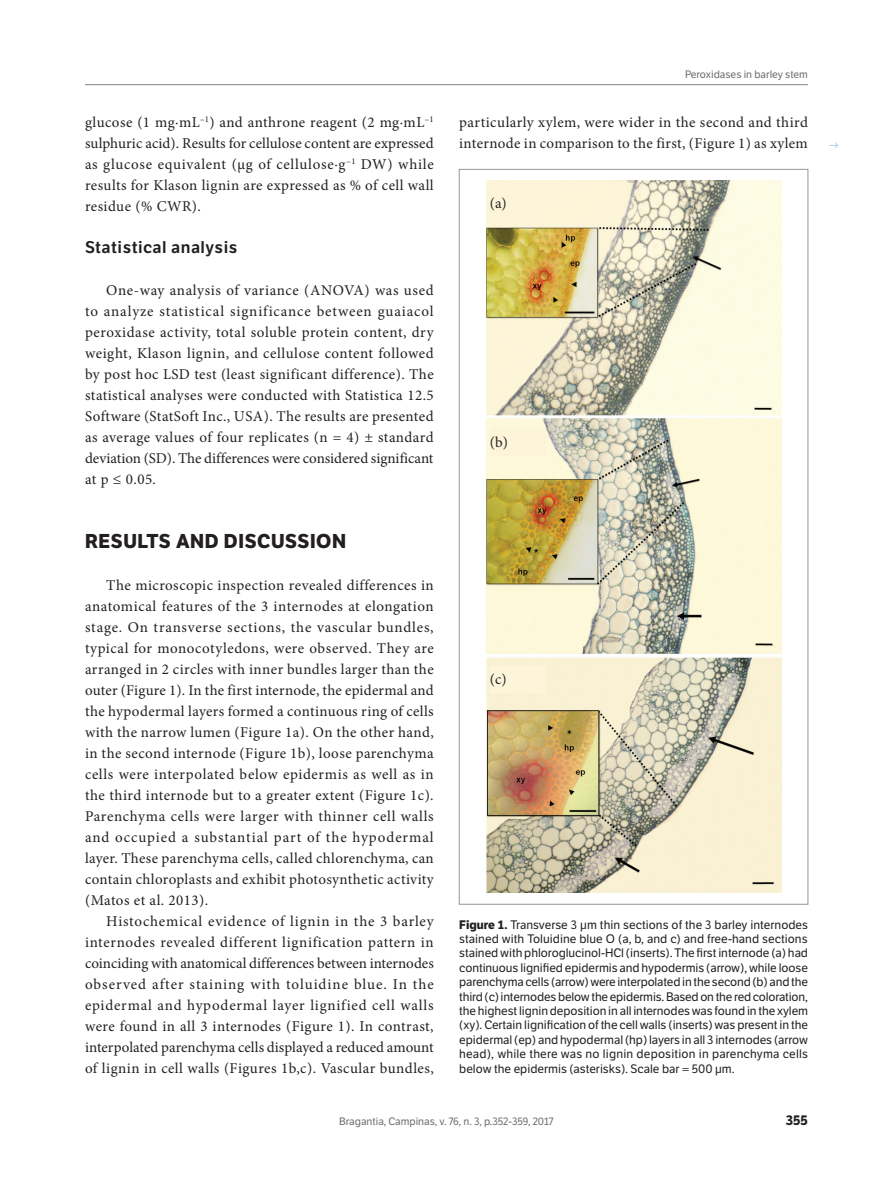
<style>
.page{position:relative;width:893px;height:1191px;background:#fff}
.page>*{position:absolute;margin:0;border:0;box-sizing:border-box;transform-origin:0 0}
.t1{font:700 19.5px "LFT Etica";letter-spacing:.03em;color:#231f20}
.t2{font:600 16.5px "LFT Etica";letter-spacing:.03em;color:#231f20}
.t3{font:15px/21px "Minion Pro";letter-spacing:.025em;color:#231f20;text-align:justify}
.t4{font:700 13.5px "LFT Etica";color:#231f20}
.t5{font:12px/14.4px "LFT Etica";color:#231f20;text-align:justify}
.t6{font:10.5px "LFT Etica";color:#6c6d70}
.s1{font-weight:700}
</style>
<div class="page">
<hr style="left:85px;top:84px;width:723px;height:1px;background:#808285">
<img style="left:486px;top:181px;width:296px;height:711px">
<svg style="left:829px;top:142px;width:9px;height:6px"></svg>
<div style="left:490px;top:190px;width:55px;height:27px;background:#fcf5d9"></div>
<div style="left:490px;top:429px;width:55px;height:27px;background:#fcf5d9"></div>
<div style="left:490px;top:666px;width:55px;height:27px;background:#fcf5d9"></div>
<p class="t3" style="left:85px;top:112px;width:350px">glucose (1 mg·mL<sup>–1</sup>) and anthrone reagent (2 mg·mL<sup>–1 </sup>sulphuric acid). Results for cellulose content are expressed as glucose equivalent (μg of cellulose·g<sup>–1</sup> DW) while results for Klason lignin are expressed as % of cell wall residue (% CWR).</p>
<p class="t2" style="left:85px;top:237px;width:154px">Statistical analysis</p>
<p class="t3" style="left:85px;top:280px;width:350px;text-indent:21px">One-way analysis of variance (ANOVA) was used to analyze statistical significance between guaiacol peroxidase activity, total soluble protein content, dry weight, Klason lignin, and cellulose content followed by post hoc LSD test (least significant difference). The statistical analyses were conducted with Statistica 12.5<br>Software (StatSoft Inc., USA). The results are presented as average values of four replicates (n = 4) ± standard deviation (SD). The differences were considered significant at p ≤ 0.05.</p>
<h1 class="t1" style="left:85px;top:528px;width:263px">RESULTS AND DISCUSSION</h1>
<p class="t3" style="left:85px;top:574px;width:350px;text-indent:21px">The microscopic inspection revealed differences in anatomical features of the 3 internodes at elongation stage. On transverse sections, the vascular bundles, typical for monocotyledons, were observed. They are arranged in 2 circles with inner bundles larger than the outer (Figure 1). In the first internode, the epidermal and the hypodermal layers formed a continuous ring of cells with the narrow lumen (Figure 1a). On the other hand, in the second internode (Figure 1b), loose parenchyma cells were interpolated below epidermis as well as in the third internode but to a greater extent (Figure 1c).<br>Parenchyma cells were larger with thinner cell walls and occupied a substantial part of the hypodermal layer. These parenchyma cells, called chlorenchyma, can contain chloroplasts and exhibit photosynthetic activity (Matos et al. 2013).</p>
<p class="t3" style="left:85px;top:910px;width:350px;text-indent:21px">Histochemical evidence of lignin in the 3 barley internodes revealed different lignification pattern in coinciding with anatomical differences between internodes observed after staining with toluidine blue. In the epidermal and hypodermal layer lignified cell walls were found in all 3 internodes (Figure 1). In contrast, interpolated parenchyma cells displayed a reduced amount of lignin in cell walls (Figures 1b,c). Vascular bundles,</p>
<p class="t6" style="left:685px;top:68px;width:124px">Peroxidases in barley stem</p>
<p class="t3" style="left:459px;top:112px;width:350px">particularly xylem, were wider in the second and third internode in comparison to the first, (Figure 1) as xylem</p>
<p class="t3" style="left:490px;top:193px;width:18px">(a)</p>
<p class="t3" style="left:490px;top:432px;width:19px">(b)</p>
<p class="t3" style="left:490px;top:669px;width:18px">(c)</p>
<p class="t5" style="left:459px;top:917px;width:350px"><span class="s1">Figure 1.</span> Transverse 3 µm thin sections of the 3 barley internodes stained with Toluidine blue O (a, b, and c) and free-hand sections stained with phloroglucinol-HCl (inserts). The first internode (a) had continuous lignified epidermis and hypodermis (arrow), while loose parenchyma cells (arrow) were interpolated in the second (b) and the third (c) internodes below the epidermis. Based on the red coloration, the highest lignin deposition in all internodes was found in the xylem (xy). Certain lignification of the cell walls (inserts) was present in the epidermal (ep) and hypodermal (hp) layers in all 3 internodes (arrow head), while there was no lignin deposition in parenchyma cells below the epidermis (asterisks). Scale bar = 500 µm.</p>
<p class="t6" style="left:339px;top:1115px;width:216px">Bragantia, Campinas, v. 76, n. 3, p.352-359, 2017</p>
<p class="t4" style="left:786px;top:1112px;width:24px">355</p>
</div>
